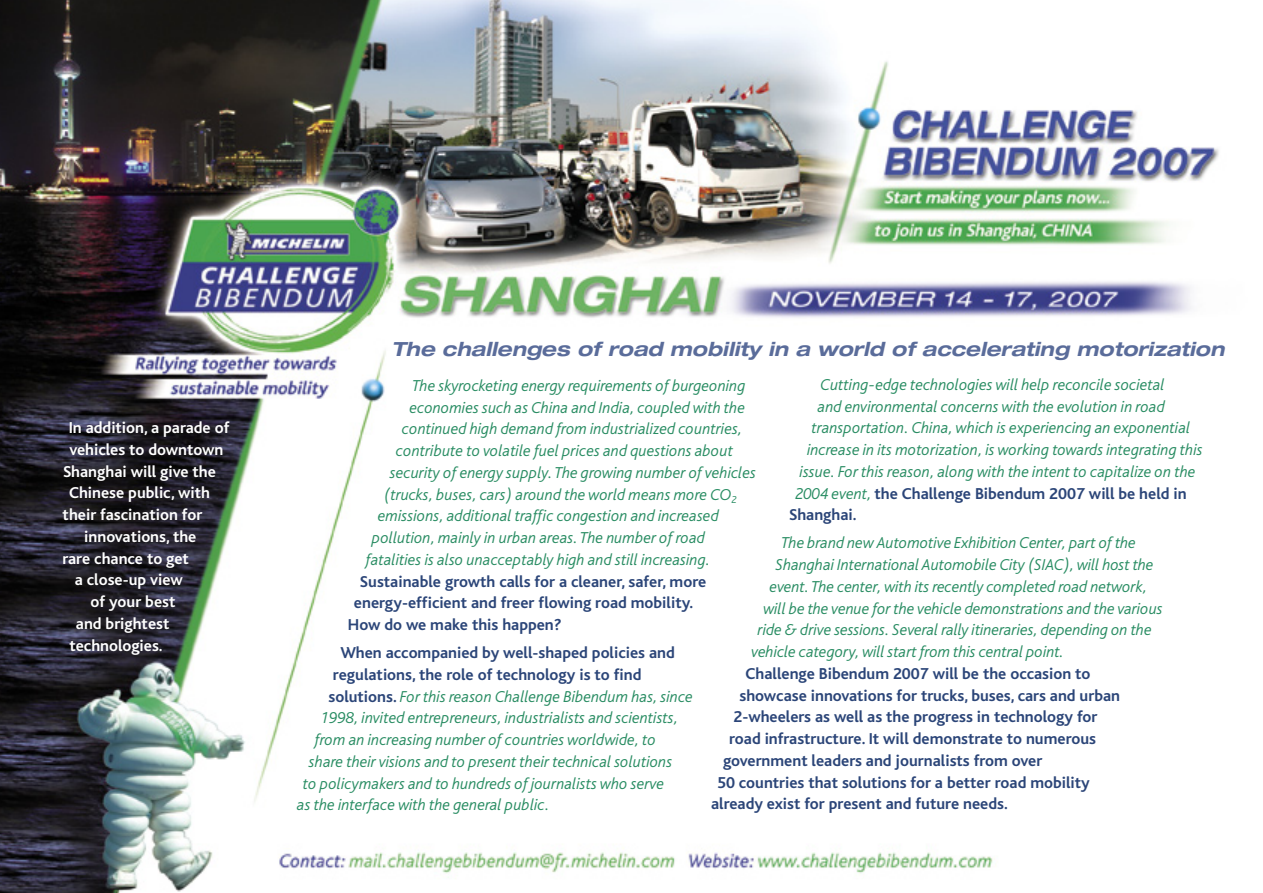
<style>
.page{position:relative;width:1263px;height:893px;background:#fff}
.page>*{position:absolute;margin:0;border:0;box-sizing:border-box;transform-origin:0 0}
.t1{font:italic 700 expanded 19.5px "Helvetica Neue";color:#5a6c9a}
.t2{font:italic 300 16.5px "Bliss";color:#288c62}
.t3{font:700 16.5px "Bliss";color:#2b4578}
.t4{font:700 16.5px "Bliss";color:#fff}
.s1{font-weight:300;font-style:italic;color:#288c62}
.s2{font-weight:700;font-style:normal;color:#2b4578}
</style>
<div class="page">
<img style="left:0;top:0;width:1219px;height:893px">
<p class="t4" style="left:69px;top:419px;width:162px">In addition, a parade of</p>
<p class="t4" style="left:69px;top:441px;width:156px">vehicles to downtown</p>
<p class="t4" style="left:63px;top:463px;width:154px">Shanghai will give the</p>
<p class="t4" style="left:69px;top:484px;width:142px">Chinese public, with</p>
<p class="t4" style="left:63px;top:506px;width:141px">their fascination for</p>
<p class="t4" style="left:84px;top:528px;width:114px">innovations, the</p>
<p class="t4" style="left:62px;top:550px;width:128px">rare chance to get</p>
<p class="t4" style="left:75px;top:571px;width:110px">a close-up view</p>
<p class="t4" style="left:91px;top:593px;width:86px">of your best</p>
<p class="t4" style="left:76px;top:615px;width:95px">and brightest</p>
<p class="t4" style="left:69px;top:637px;width:95px">technologies.</p>
<p class="t1" style="left:391px;top:337px;width:834px">The challenges of road mobility in a world of accelerating motorization</p>
<p class="t2" style="left:820px;top:376px;width:346px">Cutting-edge technologies will help reconcile societal</p>
<p class="t2" style="left:817px;top:398px;width:349px">and environmental concerns with the evolution in road</p>
<p class="t2" style="left:811px;top:419px;width:380px">transportation. China, which is experiencing an exponential</p>
<p class="t2" style="left:807px;top:441px;width:397px">increase in its motorization, is working towards integrating this</p>
<p class="t2" style="left:799px;top:463px;width:397px">issue. For this reason, along with the intent to capitalize on the</p>
<p class="t3" style="left:795px;top:484px;width:393px"><span class="s1">2004 event,</span> the Challenge Bibendum 2007 will be held in</p>
<p class="t3" style="left:789px;top:506px;width:69px">Shanghai.</p>
<p class="t2" style="left:781px;top:534px;width:356px">The brand new Automotive Exhibition Center, part of the</p>
<p class="t2" style="left:775px;top:556px;width:380px">Shanghai International Automobile City (SIAC), will host the</p>
<p class="t2" style="left:769px;top:578px;width:379px">event. The center, with its recently completed road network,</p>
<p class="t2" style="left:763px;top:600px;width:401px">will be the venue for the vehicle demonstrations and the various</p>
<p class="t2" style="left:757px;top:621px;width:396px">ride &amp; drive sessions. Several rally itineraries, depending on the</p>
<p class="t2" style="left:751px;top:643px;width:314px">vehicle category, will start from this central point.</p>
<p class="t3" style="left:745px;top:665px;width:346px">Challenge Bibendum 2007 will be the occasion to</p>
<p class="t3" style="left:739px;top:687px;width:382px">showcase innovations for trucks, buses, cars and urban</p>
<p class="t3" style="left:733px;top:708px;width:366px">2-wheelers as well as the progress in technology for</p>
<p class="t3" style="left:729px;top:730px;width:369px">road infrastructure. It will demonstrate to numerous</p>
<p class="t3" style="left:723px;top:752px;width:321px">government leaders and journalists from over</p>
<p class="t3" style="left:717px;top:774px;width:374px">50 countries that solutions for a better road mobility</p>
<p class="t3" style="left:711px;top:795px;width:298px">already exist for present and future needs.</p>
<p class="t2" style="left:412px;top:377px;width:335px">The skyrocketing energy requirements of burgeoning</p>
<p class="t2" style="left:409px;top:399px;width:337px">economies such as China and India, coupled with the</p>
<p class="t2" style="left:402px;top:420px;width:342px">continued high demand from industrialized countries,</p>
<p class="t2" style="left:396px;top:442px;width:339px">contribute to volatile fuel prices and questions about</p>
<p class="t2" style="left:390px;top:464px;width:368px">security of energy supply. The growing number of vehicles</p>
<p class="t2" style="left:384px;top:486px;width:354px">(trucks, buses, cars) around the world means more CO<sub>2</sub></p>
<p class="t2" style="left:378px;top:507px;width:342px">emissions, additional traffic congestion and increased</p>
<p class="t2" style="left:372px;top:529px;width:335px">pollution, mainly in urban areas. The number of road</p>
<p class="t2" style="left:366px;top:551px;width:346px">fatalities is also unacceptably high and still increasing.</p>
<p class="t3" style="left:360px;top:573px;width:348px">Sustainable growth calls for a cleaner, safer, more</p>
<p class="t3" style="left:354px;top:594px;width:341px">energy-efficient and freer flowing road mobility.</p>
<p class="t3" style="left:348px;top:616px;width:215px">How do we make this happen?</p>
<p class="t3" style="left:340px;top:644px;width:336px">When accompanied by well-shaped policies and</p>
<p class="t3" style="left:333px;top:666px;width:310px">regulations, the role of technology is to find</p>
<p class="t2" style="left:328px;top:688px;width:366px"><span class="s2">solutions.</span> For this reason Challenge Bibendum has, since</p>
<p class="t2" style="left:321px;top:709px;width:359px">1998, invited entrepreneurs, industrialists and scientists,</p>
<p class="t2" style="left:315px;top:731px;width:343px">from an increasing number of countries worldwide, to</p>
<p class="t2" style="left:309px;top:753px;width:365px">share their visions and to present their technical solutions</p>
<p class="t2" style="left:303px;top:775px;width:363px">to policymakers and to hundreds of journalists who serve</p>
<p class="t2" style="left:297px;top:796px;width:254px">as the interface with the general public.</p>
</div>
